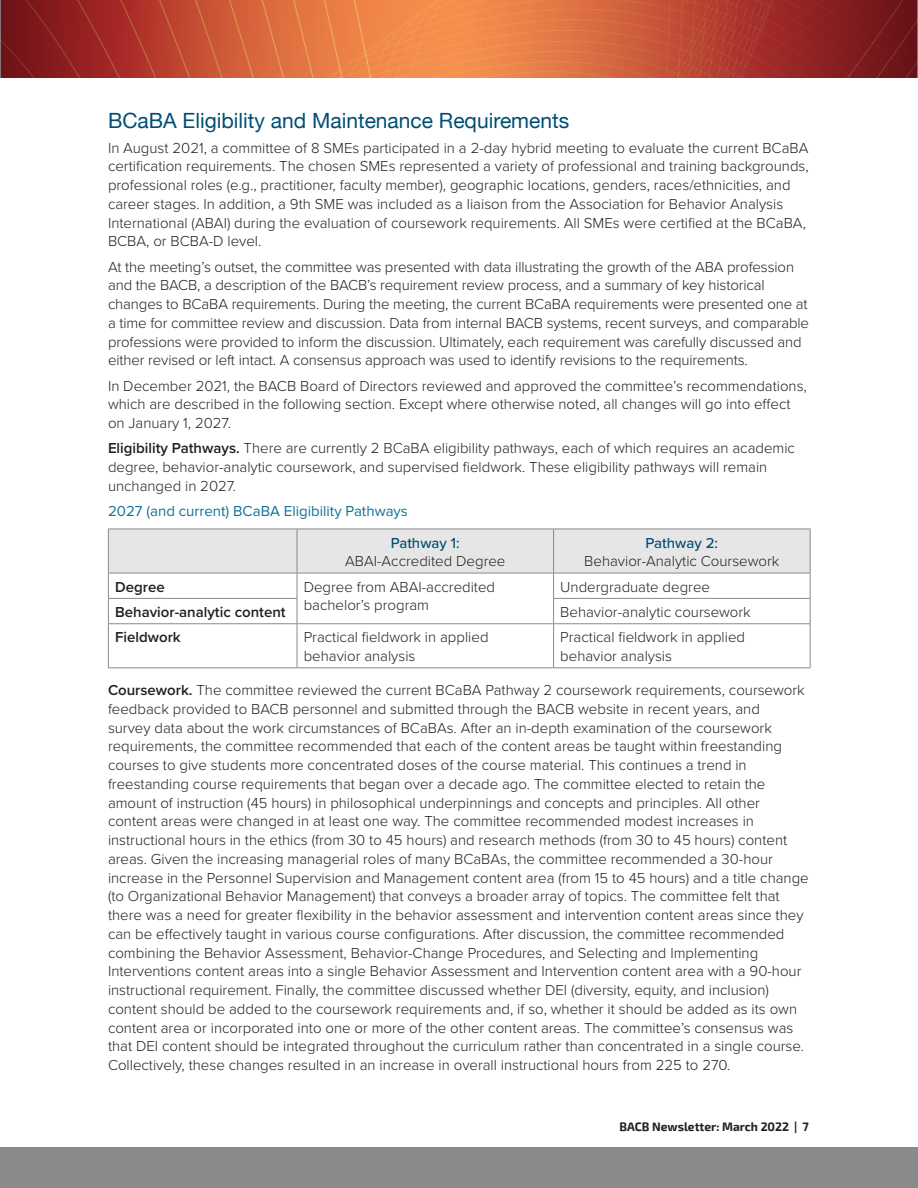
<style>
.page{position:relative;width:918px;height:1188px;background:#fff}
.page>*{position:absolute;margin:0;border:0;box-sizing:border-box;transform-origin:0 0}
.Section_Header__H2{font:21px "Helvetica Neue";color:#004e74}
.Body_Text{font:300 15px/18.8px "Proxima Nova";color:#231f20}
.Table_body-less_spac{font:300 15px/18.8px "Proxima Nova";color:#231f20}
.Table_Head{font:300 15px/18.8px "Proxima Nova";color:#231f20;text-align:center}
.t1{font:15px "Proxima Nova";color:#107398}
.Table_body-less_spac-2{font:600 15px "Proxima Nova";color:#231f20}
.t2{font:700 12px "Exo 2";color:#231f20}
.s1{font-weight:600}
.s2{font-weight:500;color:#004e74}
</style>
<div class="page">
<div style="left:0;top:1148px;width:918px;height:40px;background:#8a8a8d"></div>
<img style="left:0;top:0;width:918px;height:78px">
<svg style="left:108px;top:529px;width:703px;height:94px"></svg>
<hr style="left:108px;top:623px;width:189px;height:1px;background:#8a8a8d">
<hr style="left:108px;top:624px;width:1px;height:43px;background:#8a8a8d">
<hr style="left:297px;top:623px;width:257px;height:1px;background:#8a8a8d">
<hr style="left:297px;top:624px;width:1px;height:43px;background:#8a8a8d">
<hr style="left:554px;top:623px;width:257px;height:1px;background:#8a8a8d">
<hr style="left:553px;top:624px;width:1px;height:43px;background:#8a8a8d">
<hr style="left:810px;top:624px;width:1px;height:43px;background:#8a8a8d">
<hr style="left:108px;top:667px;width:189px;height:1px;background:#8a8a8d">
<hr style="left:297px;top:667px;width:257px;height:1px;background:#8a8a8d">
<hr style="left:554px;top:667px;width:257px;height:1px;background:#8a8a8d">
<h2 class="Section_Header__H2" style="left:108px;top:105px;width:463px">BCaBA Eligibility and Maintenance Requirements</h2>
<p class="Body_Text" style="left:108px;top:137px;width:702px">In August 2021, a committee of 8 SMEs participated in a 2-day hybrid meeting to evaluate the current BCaBA certification requirements. The chosen SMEs represented a variety of professional and training backgrounds, professional roles (e.g., practitioner, faculty member), geographic locations, genders, races/ethnicities, and career stages. In addition, a 9th SME was included as a liaison from the Association for Behavior Analysis International (ABAI) during the evaluation of coursework requirements. All SMEs were certified at the BCaBA, BCBA, or BCBA-D level.</p>
<p class="Body_Text" style="left:108px;top:256px;width:703px">At the meeting’s outset, the committee was presented with data illustrating the growth of the ABA profession and the BACB, a description of the BACB’s requirement review process, and a summary of key historical changes to BCaBA requirements. During the meeting, the current BCaBA requirements were presented one at a time for committee review and discussion. Data from internal BACB systems, recent surveys, and comparable professions were provided to inform the discussion. Ultimately, each requirement was carefully discussed and either revised or left intact. A consensus approach was used to identify revisions to the requirements.</p>
<p class="Body_Text" style="left:108px;top:375px;width:700px">In December 2021, the BACB Board of Directors reviewed and approved the committee’s recommendations, which are described in the following section. Except where otherwise noted, all changes will go into effect on January 1, 2027.</p>
<p class="Body_Text" style="left:108px;top:438px;width:689px"><span class="s1">Eligibility Pathways.</span> There are currently 2 BCaBA eligibility pathways, each of which requires an academic degree, behavior-analytic coursework, and supervised fieldwork. These eligibility pathways will remain unchanged in 2027.</p>
<h3 class="t1" style="left:108px;top:504px;width:301px">2027 (and current) BCaBA Eligibility Pathways</h3>
<p class="Table_Head" style="left:345px;top:532px;width:162px"><span class="s2">Pathway 1:<br></span>ABAI-Accredited Degree</p>
<p class="Table_Head" style="left:584px;top:532px;width:197px"><span class="s2">Pathway 2:<br></span>Behavior-Analytic Coursework</p>
<p class="Table_body-less_spac-2" style="left:115px;top:575px;width:51px">Degree</p>
<p class="Table_body-less_spac" style="left:304px;top:576px;width:193px">Degree from ABAI-accredited bachelor’s program</p>
<p class="Table_body-less_spac" style="left:560px;top:576px;width:151px">Undergraduate degree</p>
<p class="Table_body-less_spac-2" style="left:115px;top:601px;width:172px">Behavior-analytic content</p>
<p class="Table_body-less_spac" style="left:560px;top:602px;width:192px">Behavior-analytic coursework</p>
<p class="Table_body-less_spac-2" style="left:115px;top:626px;width:67px">Fieldwork</p>
<p class="Table_body-less_spac" style="left:304px;top:627px;width:186px">Practical fieldwork in applied behavior analysis</p>
<p class="Table_body-less_spac" style="left:560px;top:627px;width:186px">Practical fieldwork in applied behavior analysis</p>
<p class="Body_Text" style="left:108px;top:680px;width:702px"><span class="s1">Coursework.</span> The committee reviewed the current BCaBA Pathway 2 coursework requirements, coursework feedback provided to BACB personnel and submitted through the BACB website in recent years, and<br>survey data about the work circumstances of BCaBAs. After an in-depth examination of the coursework requirements, the committee recommended that each of the content areas be taught within freestanding courses to give students more concentrated doses of the course material. This continues a trend in freestanding course requirements that began over a decade ago. The committee elected to retain the amount of instruction (45 hours) in philosophical underpinnings and concepts and principles. All other content areas were changed in at least one way. The committee recommended modest increases in instructional hours in the ethics (from 30 to 45 hours) and research methods (from 30 to 45 hours) content areas. Given the increasing managerial roles of many BCaBAs, the committee recommended a 30-hour increase in the Personnel Supervision and Management content area (from 15 to 45 hours) and a title change (to Organizational Behavior Management) that conveys a broader array of topics. The committee felt that there was a need for greater flexibility in the behavior assessment and intervention content areas since they can be effectively taught in various course configurations. After discussion, the committee recommended combining the Behavior Assessment, Behavior-Change Procedures, and Selecting and Implementing Interventions content areas into a single Behavior Assessment and Intervention content area with a 90-hour instructional requirement. Finally, the committee discussed whether DEI (diversity, equity, and inclusion) content should be added to the coursework requirements and, if so, whether it should be added as its own content area or incorporated into one or more of the other content areas. The committee’s consensus was that DEI content should be integrated throughout the curriculum rather than concentrated in a single course.<br>Collectively, these changes resulted in an increase in overall instructional hours from 225 to 270.</p>
<p class="t2" style="left:620px;top:1119px;width:191px">BACB Newsletter: March 2022 | 7</p>
</div>
